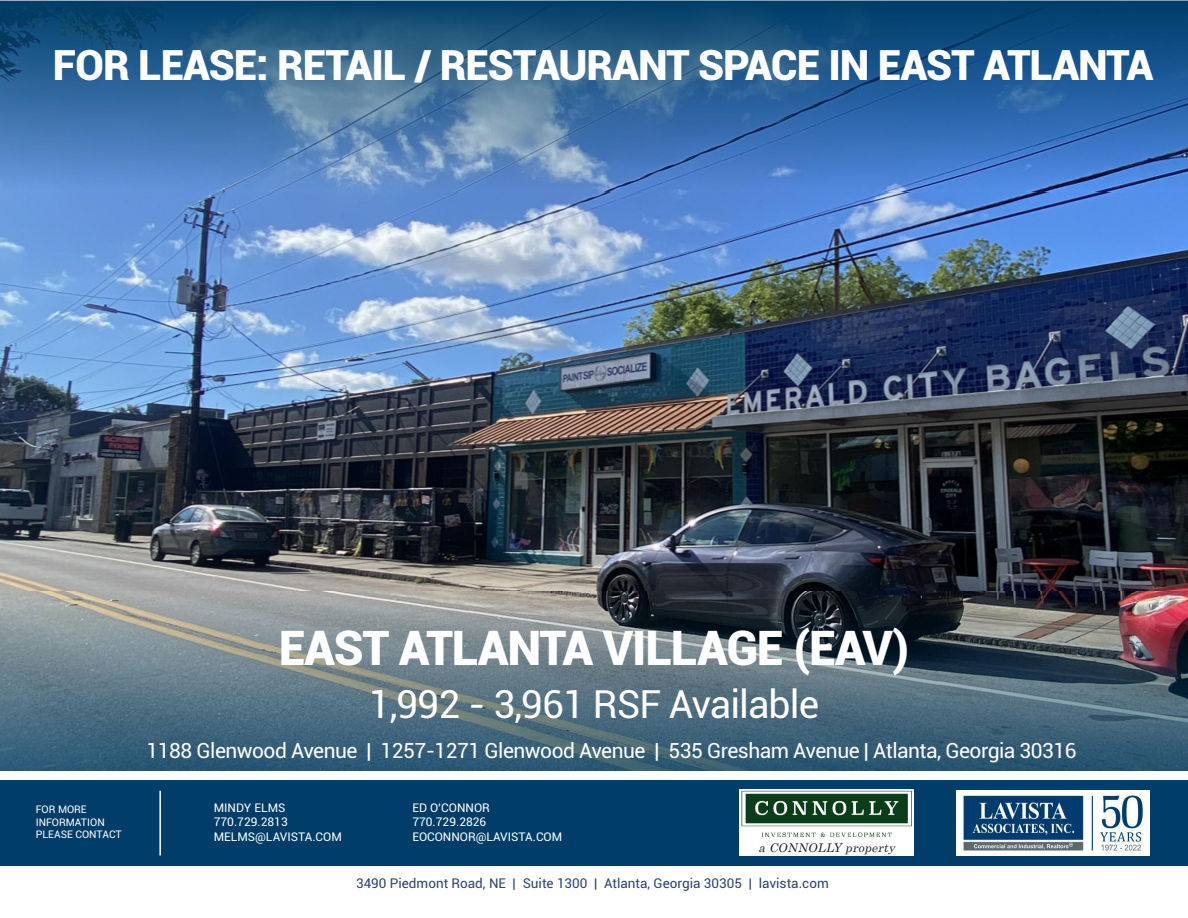
<style>
.page{position:relative;width:1188px;height:918px;background:#fff}
.page>*{position:absolute;margin:0;border:0;box-sizing:border-box;transform-origin:0 0}
.t1{font:900 48px "Roboto";letter-spacing:-.025em;color:#fff}
.t2{font:900 42px "Roboto";letter-spacing:-.025em;color:#fff}
.t3{font:39px "Roboto";letter-spacing:-.025em;color:#fff}
.t4{font:21px "Roboto";letter-spacing:-.025em;color:#fff}
.t5{font:13.5px "Roboto";color:#2e436f}
.t6{font:12px/14.4px "Roboto";color:#fff}
.t7{font:italic 12px "Century";color:#272526}
.t8{font:10.5px/12.6px "Roboto";color:#fff}
</style>
<div class="page">
<img style="left:0;top:192px;width:1188px;height:400px">
<div style="left:0;top:780px;width:1188px;height:86px;background:#003d68"></div>
<hr style="left:159px;top:791px;width:2px;height:64px;background:#fff">
<img style="left:957px;top:791px;width:192px;height:64px">
<img style="left:0;top:1px;width:1188px;height:191px">
<img style="left:0;top:592px;width:1188px;height:178px">
<img style="left:740px;top:789px;width:174px;height:51px">
<div style="left:740px;top:840px;width:174px;height:15px;background:#fff"></div>
<h2 class="t2" style="left:53px;top:41px;width:1102px">FOR LEASE: RETAIL / RESTAURANT SPACE IN EAST ATLANTA</h2>
<h1 class="t1" style="left:279px;top:620px;width:632px">EAST ATLANTA VILLAGE (EAV)</h1>
<h3 class="t3" style="left:369px;top:682px;width:452px">1,992 - 3,961 RSF Available</h3>
<h3 class="t4" style="left:147px;top:739px;width:931px">1188 Glenwood Avenue | 1257-1271 Glenwood Avenue | 535 Gresham Avenue | Atlanta, Georgia 30316</h3>
<p class="t8" style="left:36px;top:803px;width:88px">FOR MORE<br>INFORMATION<br>PLEASE CONTACT</p>
<p class="t6" style="left:214px;top:800px;width:129px">MINDY ELMS<br>770.729.2813<br>MELMS@LAVISTA.COM</p>
<p class="t6" style="left:412px;top:800px;width:151px">ED O’CONNOR<br>770.729.2826<br>EOCONNOR@LAVISTA.COM</p>
<p class="t7" style="left:758px;top:841px;width:142px">a CONNOLLY property</p>
<p class="t5" style="left:356px;top:875px;width:474px">3490 Piedmont Road, NE | Suite 1300 | Atlanta, Georgia 30305 | lavista.com</p>
</div>
